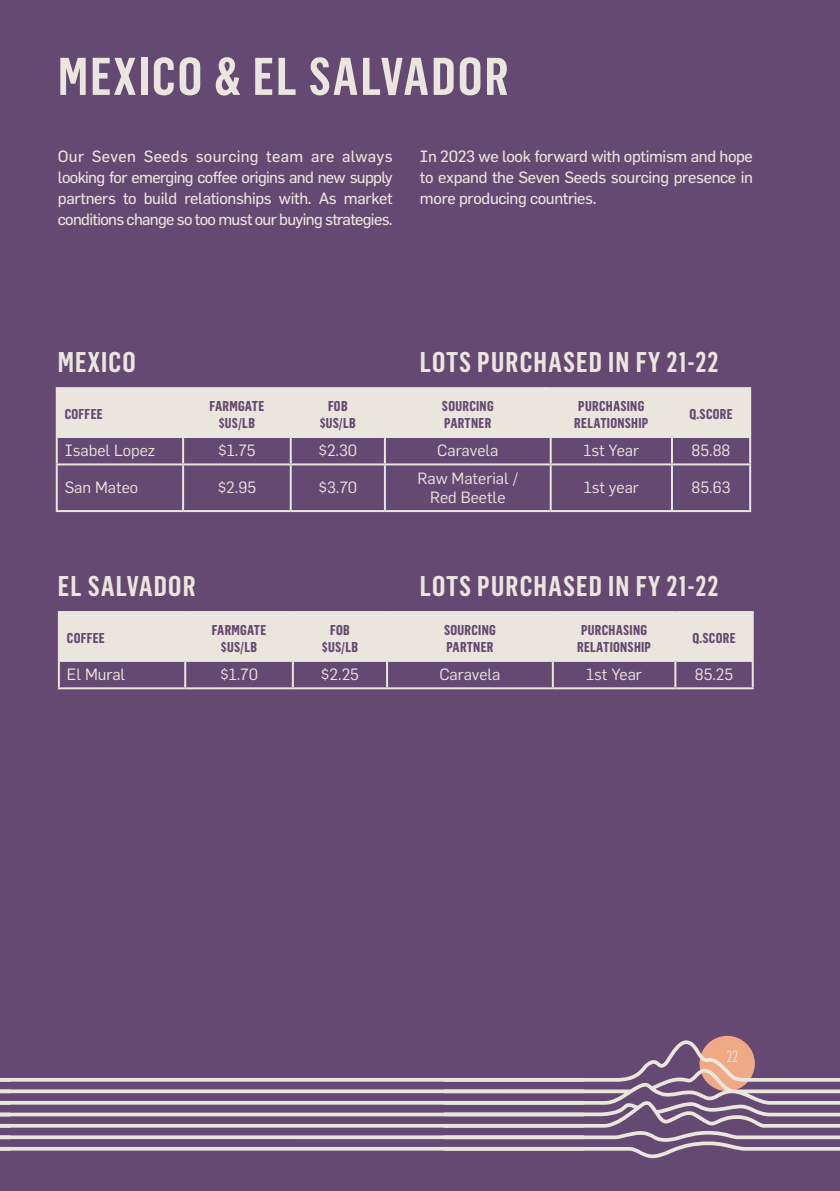
<style>
.page{position:relative;width:840px;height:1191px;background:#fff}
.page>*{position:absolute;margin:0;border:0;box-sizing:border-box;transform-origin:0 0}
.t1{font:600 52px "Flama Condensed";letter-spacing:.04em;color:#ebe6dd}
.t2{font:600 28px "Flama Condensed";letter-spacing:.04em;color:#ebe6dd}
.t3{font:16px/21px "Flama Basic";letter-spacing:-.02em;color:#ebe6dd;text-align:justify}
.t4{font:16px/19.2px "Flama";color:#ebe6dd;text-align:center}
.t5{font:condensed 16px "Flama";color:#ebe6dd}
.t6{font:700 14px/16.8px "Flama Condensed";letter-spacing:.02em;color:#644972;text-align:center}
</style>
<div class="page">
<div style="left:0;top:0;width:839px;height:1191px;background:#644972"></div>
<svg style="left:699px;top:1035px;width:55px;height:56px"></svg>
<svg style="left:0;top:1040px;width:839px;height:118px"></svg>
<div style="left:58px;top:389px;width:690px;height:47px;background:#ebe6dd"></div>
<hr style="left:56px;top:387px;width:127px;height:2px;background:#ebe6dd">
<hr style="left:56px;top:389px;width:2px;height:47px;background:#ebe6dd">
<hr style="left:183px;top:387px;width:107px;height:2px;background:#ebe6dd">
<hr style="left:290px;top:387px;width:95px;height:2px;background:#ebe6dd">
<hr style="left:385px;top:387px;width:165px;height:2px;background:#ebe6dd">
<hr style="left:550px;top:387px;width:121px;height:2px;background:#ebe6dd">
<hr style="left:671px;top:387px;width:79px;height:2px;background:#ebe6dd">
<hr style="left:748px;top:389px;width:2px;height:47px;background:#ebe6dd">
<hr style="left:56px;top:436px;width:127px;height:2px;background:#ebe6dd">
<hr style="left:183px;top:436px;width:107px;height:2px;background:#ebe6dd">
<hr style="left:290px;top:436px;width:95px;height:2px;background:#ebe6dd">
<hr style="left:385px;top:436px;width:165px;height:2px;background:#ebe6dd">
<hr style="left:550px;top:436px;width:121px;height:2px;background:#ebe6dd">
<hr style="left:671px;top:436px;width:79px;height:2px;background:#ebe6dd">
<hr style="left:56px;top:438px;width:2px;height:25px;background:#ebe6dd">
<hr style="left:748px;top:438px;width:2px;height:25px;background:#ebe6dd">
<hr style="left:182px;top:438px;width:2px;height:25px;background:#ebe6dd">
<hr style="left:289px;top:438px;width:2px;height:25px;background:#ebe6dd">
<hr style="left:384px;top:438px;width:2px;height:25px;background:#ebe6dd">
<hr style="left:549px;top:438px;width:2px;height:25px;background:#ebe6dd">
<hr style="left:670px;top:438px;width:2px;height:25px;background:#ebe6dd">
<hr style="left:56px;top:463px;width:127px;height:2px;background:#ebe6dd">
<hr style="left:56px;top:465px;width:2px;height:45px;background:#ebe6dd">
<hr style="left:183px;top:463px;width:107px;height:2px;background:#ebe6dd">
<hr style="left:182px;top:465px;width:2px;height:45px;background:#ebe6dd">
<hr style="left:290px;top:463px;width:95px;height:2px;background:#ebe6dd">
<hr style="left:289px;top:465px;width:2px;height:45px;background:#ebe6dd">
<hr style="left:385px;top:463px;width:165px;height:2px;background:#ebe6dd">
<hr style="left:384px;top:465px;width:2px;height:45px;background:#ebe6dd">
<hr style="left:550px;top:463px;width:121px;height:2px;background:#ebe6dd">
<hr style="left:549px;top:465px;width:2px;height:45px;background:#ebe6dd">
<hr style="left:671px;top:463px;width:79px;height:2px;background:#ebe6dd">
<hr style="left:670px;top:465px;width:2px;height:45px;background:#ebe6dd">
<hr style="left:748px;top:465px;width:2px;height:45px;background:#ebe6dd">
<hr style="left:56px;top:510px;width:127px;height:2px;background:#ebe6dd">
<hr style="left:183px;top:510px;width:107px;height:2px;background:#ebe6dd">
<hr style="left:290px;top:510px;width:95px;height:2px;background:#ebe6dd">
<hr style="left:385px;top:510px;width:165px;height:2px;background:#ebe6dd">
<hr style="left:550px;top:510px;width:121px;height:2px;background:#ebe6dd">
<hr style="left:671px;top:510px;width:79px;height:2px;background:#ebe6dd">
<div style="left:60px;top:613px;width:691px;height:47px;background:#ebe6dd"></div>
<hr style="left:58px;top:662px;width:2px;height:25px;background:#ebe6dd">
<hr style="left:58px;top:687px;width:127px;height:2px;background:#ebe6dd">
<hr style="left:293px;top:687px;width:94px;height:2px;background:#ebe6dd">
<hr style="left:184px;top:662px;width:2px;height:25px;background:#ebe6dd">
<hr style="left:292px;top:662px;width:2px;height:25px;background:#ebe6dd">
<hr style="left:185px;top:687px;width:108px;height:2px;background:#ebe6dd">
<hr style="left:386px;top:662px;width:2px;height:25px;background:#ebe6dd">
<hr style="left:387px;top:687px;width:165px;height:2px;background:#ebe6dd">
<hr style="left:551px;top:662px;width:2px;height:25px;background:#ebe6dd">
<hr style="left:552px;top:687px;width:123px;height:2px;background:#ebe6dd">
<hr style="left:674px;top:662px;width:2px;height:25px;background:#ebe6dd">
<hr style="left:751px;top:662px;width:2px;height:25px;background:#ebe6dd">
<hr style="left:675px;top:687px;width:78px;height:2px;background:#ebe6dd">
<hr style="left:58px;top:611px;width:127px;height:2px;background:#ebe6dd">
<hr style="left:58px;top:613px;width:2px;height:47px;background:#ebe6dd">
<hr style="left:185px;top:611px;width:108px;height:2px;background:#ebe6dd">
<hr style="left:293px;top:611px;width:94px;height:2px;background:#ebe6dd">
<hr style="left:387px;top:611px;width:165px;height:2px;background:#ebe6dd">
<hr style="left:552px;top:611px;width:123px;height:2px;background:#ebe6dd">
<hr style="left:675px;top:611px;width:78px;height:2px;background:#ebe6dd">
<hr style="left:751px;top:613px;width:2px;height:47px;background:#ebe6dd">
<hr style="left:58px;top:660px;width:127px;height:2px;background:#ebe6dd">
<hr style="left:185px;top:660px;width:108px;height:2px;background:#ebe6dd">
<hr style="left:293px;top:660px;width:94px;height:2px;background:#ebe6dd">
<hr style="left:387px;top:660px;width:165px;height:2px;background:#ebe6dd">
<hr style="left:552px;top:660px;width:123px;height:2px;background:#ebe6dd">
<hr style="left:675px;top:660px;width:78px;height:2px;background:#ebe6dd">
<p class="t1" style="left:58px;top:44px;width:452px">MEXICO &amp; EL SALVADOR</p>
<p class="t3" style="left:58px;top:145px;width:336px">Our Seven Seeds sourcing team are always looking for emerging coffee origins and new supply partners to build relationships with. As market conditions change so too must our buying strategies.</p>
<p class="t3" style="left:420px;top:145px;width:334px">In 2023 we look forward with optimism and hope to expand the Seven Seeds sourcing presence in more producing countries.</p>
<p class="t2" style="left:58px;top:344px;width:79px">MEXICO</p>
<p class="t2" style="left:420px;top:344px;width:300px">LOTS PURCHASED IN FY 21-22</p>
<p class="t6" style="left:65px;top:405px;width:39px">COFFEE</p>
<p class="t6" style="left:209px;top:397px;width:56px">FARMGATE $US/LB</p>
<p class="t6" style="left:319px;top:397px;width:38px">FOB $US/LB</p>
<p class="t6" style="left:441px;top:397px;width:53px;text-align:left">SOURCING<br>PARTNER</p>
<p class="t6" style="left:574px;top:397px;width:76px;text-align:left">PURCHASING<br>RELATIONSHIP</p>
<p class="t6" style="left:689px;top:405px;width:45px">Q.SCORE</p>
<p class="t4" style="left:65px;top:441px;width:92px">Isabel Lopez</p>
<p class="t4" style="left:218px;top:441px;width:39px">$1.75</p>
<p class="t4" style="left:318px;top:441px;width:40px">$2.30</p>
<p class="t4" style="left:437px;top:441px;width:63px">Caravela</p>
<p class="t4" style="left:583px;top:441px;width:57px">1st Year</p>
<p class="t4" style="left:691px;top:441px;width:40px">85.88</p>
<p class="t4" style="left:65px;top:478px;width:75px">San Mateo</p>
<p class="t4" style="left:217px;top:478px;width:40px">$2.95</p>
<p class="t4" style="left:318px;top:478px;width:40px">$3.70</p>
<p class="t4" style="left:417px;top:468px;width:102px">Raw Material /<br>Red Beetle</p>
<p class="t4" style="left:583px;top:478px;width:57px">1st year</p>
<p class="t4" style="left:691px;top:478px;width:40px">85.63</p>
<p class="t2" style="left:58px;top:568px;width:139px">EL SALVADOR</p>
<p class="t2" style="left:420px;top:568px;width:300px">LOTS PURCHASED IN FY 21-22</p>
<p class="t6" style="left:67px;top:629px;width:39px">COFFEE</p>
<p class="t6" style="left:211px;top:621px;width:56px">FARMGATE $US/LB</p>
<p class="t6" style="left:322px;top:621px;width:38px">FOB $US/LB</p>
<p class="t6" style="left:444px;top:621px;width:53px;text-align:left">SOURCING<br>PARTNER</p>
<p class="t6" style="left:576px;top:621px;width:76px;text-align:left">PURCHASING<br>RELATIONSHIP</p>
<p class="t6" style="left:692px;top:629px;width:45px">Q.SCORE</p>
<p class="t4" style="left:67px;top:665px;width:60px">El Mural</p>
<p class="t4" style="left:220px;top:665px;width:39px">$1.70</p>
<p class="t4" style="left:321px;top:665px;width:40px">$2.25</p>
<p class="t4" style="left:439px;top:665px;width:63px">Caravela</p>
<p class="t4" style="left:586px;top:665px;width:57px">1st Year</p>
<p class="t4" style="left:694px;top:665px;width:40px">85.25</p>
<p class="t5" style="left:726px;top:1046px;width:12px">22</p>
</div>
